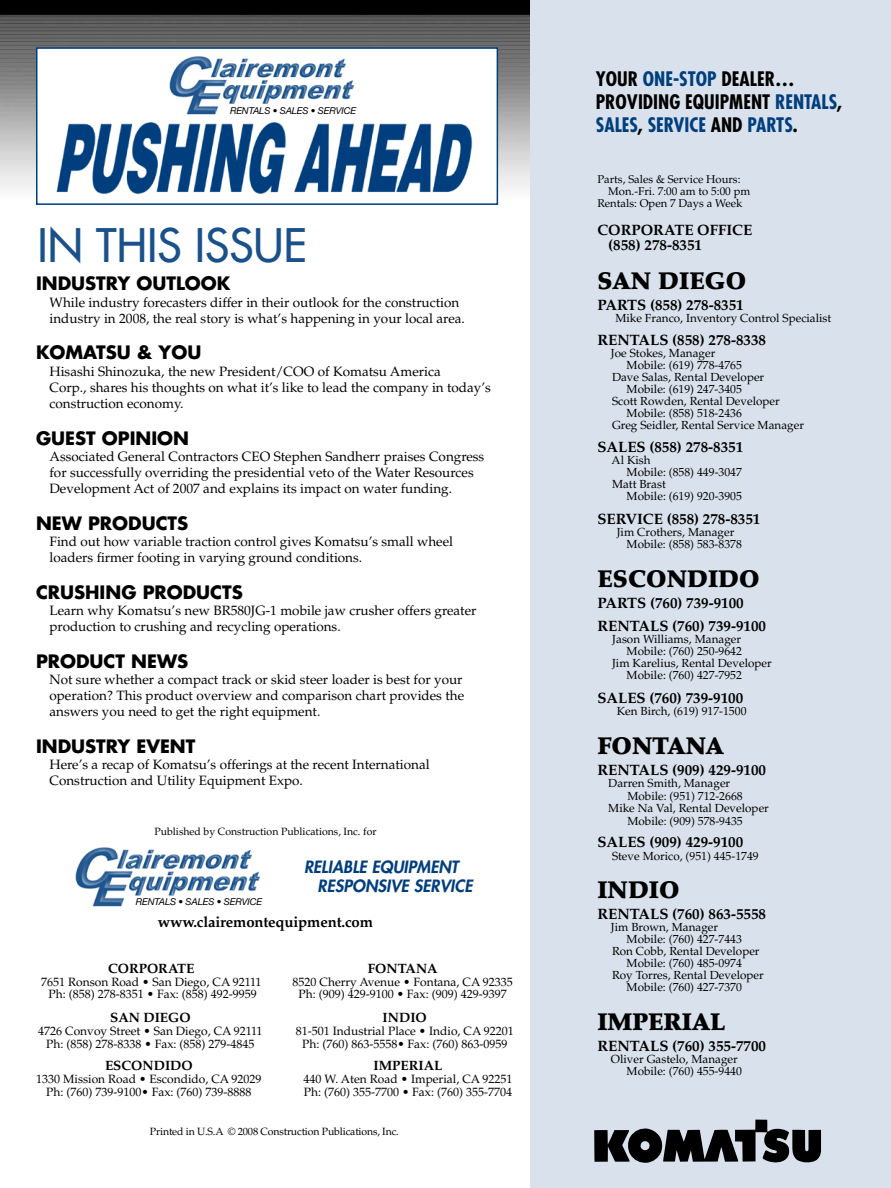
<style>
.page{position:relative;width:891px;height:1188px;background:#fff}
.page>*{position:absolute;margin:0;border:0;box-sizing:border-box;transform-origin:0 0}
.t1{font:45px "Futura";color:#1a518b}
.t2{font:900 24px "Palatino";color:#000}
.t3{font:700 condensed 19.5px/23.4px "Futura";color:#000}
.t4{font:700 18px "Futura";color:#000}
.t5{font:italic 800 16.5px/19.8px "Futura";color:#003e7e}
.t6{font:700 15px/15px "Palatino";color:#000}
.t7{font:13.5px/16.2px "Palatino";color:#000}
.t8{font:700 13.5px "Palatino";color:#000}
.t9{font:12px/12.8px "Palatino";color:#000;text-align:center}
.t10{font:11.7px/12px "Palatino";color:#000}
.t11{font:11.25px "Palatino";color:#000}
.t12{font:10.5px "Palatino";letter-spacing:-.01em;color:#000}
.t13{font:italic 9.45px "Helvetica Neue";letter-spacing:-.015em;color:#000}
.s1{color:#003e7e}
</style>
<div class="page">
<img style="left:0;top:0;width:531px;height:348px">
<div style="left:36px;top:47px;width:462px;height:158px;background:#fff;border:2px solid #003e7e"></div>
<div style="left:531px;top:0;width:360px;height:1188px;background:#d9e2ec"></div>
<img style="left:56px;top:122px;width:417px;height:73px">
<svg style="left:594px;top:1120px;width:227px;height:43px"></svg>
<img style="left:169px;top:56px;width:185px;height:59px">
<img style="left:75px;top:847px;width:185px;height:60px">
<p class="t13" style="left:230px;top:105px;width:128px">RENTALS • SALES • SERVICE</p>
<h1 class="t1" style="left:38px;top:216px;width:271px">IN THIS ISSUE</h1>
<h3 class="t4" style="left:36px;top:271px;width:196px">INDUSTRY OUTLOOK</h3>
<p class="t7" style="left:50px;top:294px;width:417px">While industry forecasters differ in their outlook for the construction industry in 2008, the real story is what’s happening in your local area.</p>
<h3 class="t4" style="left:36px;top:340px;width:167px">KOMATSU &amp; YOU</h3>
<p class="t7" style="left:50px;top:363px;width:443px">Hisashi Shinozuka, the new President/COO of Komatsu America<br>Corp., shares his thoughts on what it’s like to lead the company in today’s construction economy.</p>
<h3 class="t4" style="left:36px;top:425px;width:155px">GUEST OPINION</h3>
<p class="t7" style="left:50px;top:448px;width:436px">Associated General Contractors CEO Stephen Sandherr praises Congress for successfully overriding the presidential veto of the Water Resources<br>Development Act of 2007 and explains its impact on water funding.</p>
<h3 class="t4" style="left:36px;top:511px;width:154px">NEW PRODUCTS</h3>
<p class="t7" style="left:50px;top:534px;width:405px">Find out how variable traction control gives Komatsu’s small wheel loaders firmer footing in varying ground conditions.</p>
<h3 class="t4" style="left:36px;top:580px;width:208px">CRUSHING PRODUCTS</h3>
<p class="t7" style="left:50px;top:603px;width:429px">Learn why Komatsu’s new BR580JG-1 mobile jaw crusher offers greater production to crushing and recycling operations.</p>
<h3 class="t4" style="left:36px;top:649px;width:154px">PRODUCT NEWS</h3>
<p class="t7" style="left:50px;top:672px;width:416px;text-align:justify">Not sure whether a compact track or skid steer loader is best for your operation? This product overview and comparison chart provides the answers you need to get the right equipment.</p>
<h3 class="t4" style="left:36px;top:734px;width:161px">INDUSTRY EVENT</h3>
<p class="t7" style="left:50px;top:757px;width:382px">Here’s a recap of Komatsu’s offerings at the recent International<br>Construction and Utility Equipment Expo.</p>
<p class="t12" style="left:154px;top:826px;width:224px">Published by Construction Publications, Inc. for</p>
<p class="t13" style="left:136px;top:896px;width:128px">RENTALS • SALES • SERVICE</p>
<p class="t5" style="left:317px;top:856px;width:156px;text-indent:-13px">RELIABLE EQUIPMENT<br>RESPONSIVE SERVICE</p>
<p class="t6" style="left:158px;top:915px;width:217px">www.clairemontequipment.com</p>
<p class="t8" style="left:108px;top:960px;width:88px">CORPORATE</p>
<p class="t9" style="left:41px;top:975px;width:222px">7651 Ronson Road • San Diego, CA 92111<br>Ph: (858) 278-8351 • Fax: (858) 492-9959</p>
<p class="t8" style="left:110px;top:1010px;width:82px">SAN DIEGO</p>
<p class="t9" style="left:38px;top:1025px;width:226px">4726 Convoy Street • San Diego, CA 92111<br>Ph: (858) 278-8338 • Fax: (858) 279-4845</p>
<p class="t8" style="left:105px;top:1058px;width:89px">ESCONDIDO</p>
<p class="t9" style="left:36px;top:1073px;width:227px">1330 Mission Road • Escondido, CA 92029<br>Ph: (760) 739-9100• Fax: (760) 739-8888</p>
<p class="t8" style="left:368px;top:960px;width:72px">FONTANA</p>
<p class="t9" style="left:293px;top:975px;width:222px">8520 Cherry Avenue • Fontana, CA 92335<br>Ph: (909) 429-9100 • Fax: (909) 429-9397</p>
<p class="t8" style="left:383px;top:1010px;width:46px">INDIO</p>
<p class="t9" style="left:296px;top:1025px;width:219px">81-501 Industrial Place • Indio, CA 92201<br>Ph: (760) 863-5558• Fax: (760) 863-0959</p>
<p class="t8" style="left:374px;top:1058px;width:70px">IMPERIAL</p>
<p class="t9" style="left:303px;top:1073px;width:211px;text-align:left">440 W. Aten Road • Imperial, CA 92251<br>Ph: (760) 355-7700 • Fax: (760) 355-7704</p>
<p class="t12" style="left:150px;top:1125px;width:250px">Printed in U.S.A © 2008 Construction Publications, Inc.</p>
<h3 class="t3" style="left:596px;top:67px;width:248px">YOUR <span class="s1">ONE-STOP</span> DEALER…<br>PROVIDING EQUIPMENT <span class="s1">RENTALS</span>,<br><span class="s1">SALES</span>, <span class="s1">SERVICE</span> AND <span class="s1">PARTS</span>.</h3>
<p class="t11" style="left:597px;top:172px;width:145px">Parts, Sales &amp; Service Hours:</p>
<p class="t11" style="left:608px;top:184px;width:144px">Mon.-Fri. 7:00 am to 5:00 pm</p>
<p class="t11" style="left:597px;top:196px;width:147px">Rentals: Open 7 Days a Week</p>
<p class="t6" style="left:608px;top:223px;width:145px;text-indent:-11px">CORPORATE OFFICE (858) 278-8351</p>
<h2 class="t2" style="left:597px;top:266px;width:150px">SAN DIEGO</h2>
<p class="t6" style="left:597px;top:297px;width:148px">PARTS (858) 278-8351</p>
<p class="t10" style="left:615px;top:312px;width:218px">Mike Franco, Inventory Control Specialist</p>
<p class="t6" style="left:597px;top:332px;width:170px">RENTALS (858) 278-8338</p>
<p class="t10" style="left:611px;top:347px;width:106px">Joe Stokes, Manager</p>
<p class="t10" style="left:627px;top:359px;width:117px">Mobile: (619) 778-4765</p>
<p class="t10" style="left:612px;top:371px;width:154px">Dave Salas, Rental Developer</p>
<p class="t10" style="left:627px;top:383px;width:117px">Mobile: (619) 247-3405</p>
<p class="t10" style="left:612px;top:395px;width:169px">Scott Rowden, Rental Developer</p>
<p class="t10" style="left:627px;top:407px;width:117px">Mobile: (858) 518-2436</p>
<p class="t10" style="left:612px;top:419px;width:193px">Greg Seidler, Rental Service Manager</p>
<p class="t6" style="left:597px;top:440px;width:147px">SALES (858) 278-8351</p>
<p class="t10" style="left:612px;top:455px;width:41px">Al Kish</p>
<p class="t10" style="left:627px;top:467px;width:117px">Mobile: (858) 449-3047</p>
<p class="t10" style="left:612px;top:479px;width:55px">Matt Brast</p>
<p class="t10" style="left:627px;top:491px;width:117px">Mobile: (619) 920-3905</p>
<p class="t6" style="left:597px;top:512px;width:165px">SERVICE (858) 278-8351</p>
<p class="t10" style="left:627px;top:526px;width:117px;text-indent:-10px">Jim Crothers, Manager<br>Mobile: (858) 583-8378</p>
<h2 class="t2" style="left:597px;top:564px;width:164px">ESCONDIDO</h2>
<p class="t6" style="left:597px;top:591px;width:170px;line-height:23.7px">PARTS (760) 739-9100<br>RENTALS (760) 739-9100</p>
<p class="t10" style="left:612px;top:634px;width:130px">Jason Williams, Manager</p>
<p class="t10" style="left:627px;top:646px;width:117px">Mobile: (760) 250-9642</p>
<p class="t10" style="left:612px;top:658px;width:161px">Jim Karelius, Rental Developer</p>
<p class="t10" style="left:627px;top:670px;width:117px">Mobile: (760) 427-7952</p>
<p class="t6" style="left:597px;top:691px;width:147px">SALES (760) 739-9100</p>
<p class="t10" style="left:617px;top:705px;width:131px">Ken Birch, (619) 917-1500</p>
<h2 class="t2" style="left:597px;top:731px;width:128px">FONTANA</h2>
<p class="t6" style="left:597px;top:762px;width:170px">RENTALS (909) 429-9100</p>
<p class="t10" style="left:608px;top:777px;width:123px">Darren Smith, Manager</p>
<p class="t10" style="left:627px;top:790px;width:117px">Mobile: (951) 712-2668</p>
<p class="t10" style="left:608px;top:802px;width:162px">Mike Na Val, Rental Developer</p>
<p class="t10" style="left:627px;top:815px;width:117px">Mobile: (909) 578-9435</p>
<p class="t6" style="left:597px;top:835px;width:147px">SALES (909) 429-9100</p>
<p class="t10" style="left:612px;top:850px;width:148px">Steve Morico, (951) 445-1749</p>
<h2 class="t2" style="left:597px;top:876px;width:84px">INDIO</h2>
<p class="t6" style="left:597px;top:907px;width:170px">RENTALS (760) 863-5558</p>
<p class="t10" style="left:611px;top:921px;width:109px">Jim Brown, Manager</p>
<p class="t10" style="left:627px;top:933px;width:117px">Mobile: (760) 427-7443</p>
<p class="t10" style="left:612px;top:945px;width:149px">Ron Cobb, Rental Developer</p>
<p class="t10" style="left:627px;top:957px;width:117px">Mobile: (760) 485-0974</p>
<p class="t10" style="left:612px;top:969px;width:153px">Roy Torres, Rental Developer</p>
<p class="t10" style="left:627px;top:981px;width:117px">Mobile: (760) 427-7370</p>
<h2 class="t2" style="left:597px;top:1007px;width:129px">IMPERIAL</h2>
<p class="t6" style="left:597px;top:1039px;width:170px">RENTALS (760) 355-7700</p>
<p class="t10" style="left:627px;top:1053px;width:117px;text-indent:-16px">Oliver Gastelo, Manager<br>Mobile: (760) 455-9440</p>
</div>
